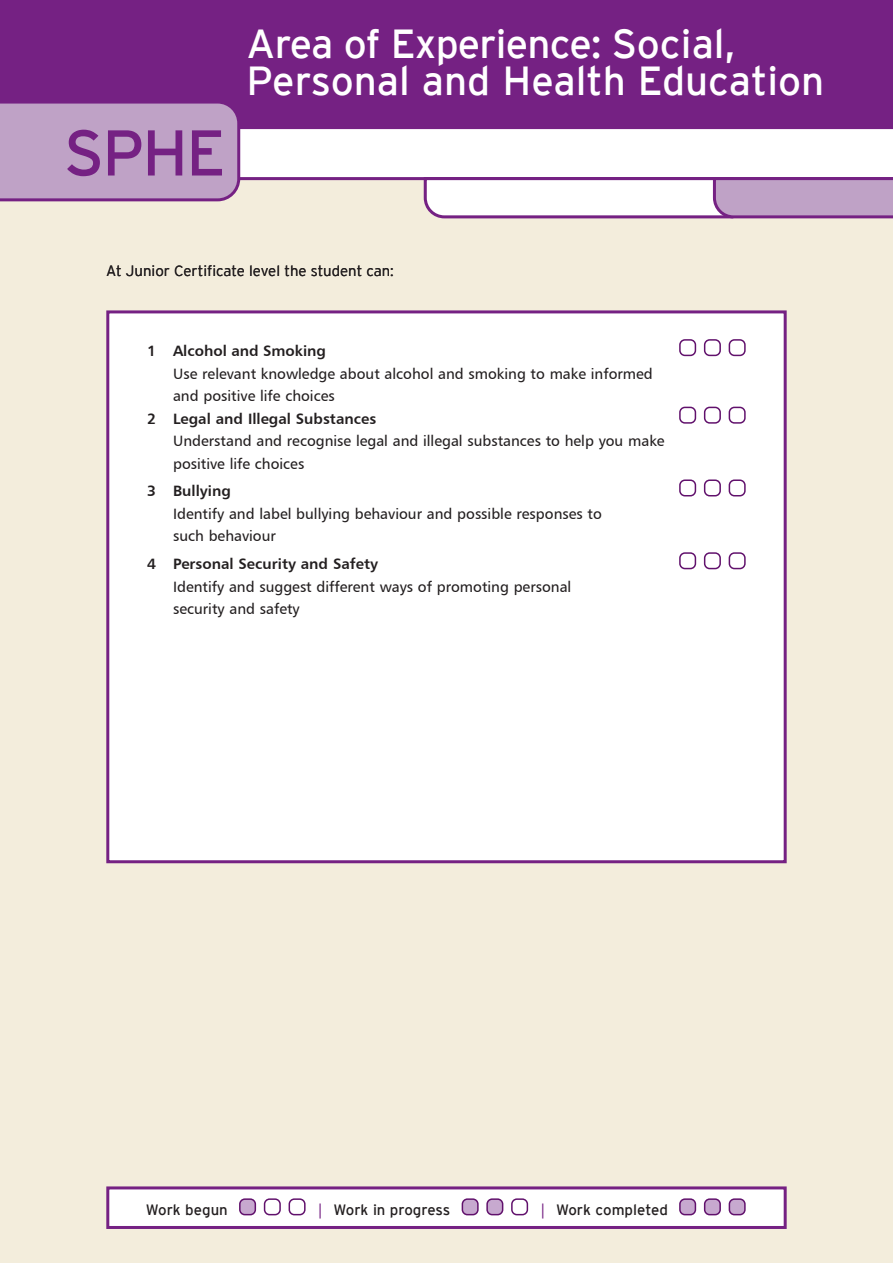
<style>
.page{position:relative;width:893px;height:1263px;background:#f3eddc}
.page>*{position:absolute;margin:0;border:0;box-sizing:border-box;transform-origin:0 0}
.t1{font:64.5px "Interstate";color:#752183}
.t2{font:40.5px/37.5px "Interstate";letter-spacing:-.005em;color:#fff}
.t3{font:15px/22.5px "Humanist 777 BT Roman B";color:#231f20}
.t4{font:15px "Humanist 777 BT Bold B";color:#231f20}
.t5{font:15px "Interstate";color:#231f20}
.t6{font:300 15px "Interstate";color:#231f20}
.s1{font-family:"Humanist 777 BT Roman B";color:#752183}
</style>
<div class="page">
<div style="left:0;top:0;width:893px;height:128px;background:#752183"></div>
<div style="left:242px;top:128px;width:651px;height:52px;background:#fff"></div>
<svg style="left:422px;top:176px;width:471px;height:42px;background:#d6c1da"></svg>
<svg style="left:0;top:103px;width:242px;height:99px;background:#bc9cc2"></svg>
<div style="left:108px;top:1188px;width:677px;height:39px;background:#fff"></div>
<svg style="left:729px;top:1198px;width:17px;height:17px"></svg>
<svg style="left:704px;top:1198px;width:17px;height:17px"></svg>
<svg style="left:679px;top:1198px;width:17px;height:17px"></svg>
<svg style="left:511px;top:1198px;width:17px;height:17px"></svg>
<svg style="left:486px;top:1198px;width:17px;height:17px"></svg>
<svg style="left:462px;top:1198px;width:17px;height:17px"></svg>
<svg style="left:289px;top:1198px;width:17px;height:17px"></svg>
<svg style="left:264px;top:1198px;width:17px;height:17px"></svg>
<svg style="left:239px;top:1198px;width:17px;height:17px"></svg>
<div style="left:106px;top:1186px;width:681px;height:43px;border:3px solid #752183"></div>
<div style="left:108px;top:312px;width:677px;height:550px;background:#fff"></div>
<svg style="left:729px;top:552px;width:17px;height:17px"></svg>
<svg style="left:704px;top:552px;width:17px;height:17px"></svg>
<svg style="left:679px;top:552px;width:17px;height:17px"></svg>
<svg style="left:729px;top:479px;width:17px;height:17px"></svg>
<svg style="left:704px;top:479px;width:17px;height:17px"></svg>
<svg style="left:679px;top:479px;width:17px;height:17px"></svg>
<svg style="left:729px;top:407px;width:17px;height:17px"></svg>
<svg style="left:704px;top:407px;width:17px;height:17px"></svg>
<svg style="left:679px;top:407px;width:17px;height:17px"></svg>
<svg style="left:729px;top:339px;width:17px;height:17px"></svg>
<svg style="left:704px;top:339px;width:17px;height:17px"></svg>
<svg style="left:679px;top:339px;width:17px;height:17px"></svg>
<div style="left:106px;top:310px;width:681px;height:553px;border:3px solid #752183"></div>
<h1 class="t1" style="left:64px;top:117px;width:163px">SPHE</h1>
<h2 class="t2" style="left:247px;top:25px;width:579px">Area of Experience: Social,<br>Personal and Health Education</h2>
<p class="t6" style="left:106px;top:262px;width:289px">At Junior Certificate level the student can:</p>
<p class="t4" style="left:147px;top:341px;width:180px">1 Alcohol and Smoking</p>
<p class="t3" style="left:173px;top:362px;width:481px">Use relevant knowledge about alcohol and smoking to make informed and positive life choices</p>
<p class="t4" style="left:147px;top:409px;width:231px">2 Legal and Illegal Substances</p>
<p class="t3" style="left:173px;top:429px;width:493px">Understand and recognise legal and illegal substances to help you make positive life choices</p>
<p class="t4" style="left:147px;top:482px;width:85px">3 Bullying</p>
<p class="t3" style="left:173px;top:502px;width:430px">Identify and label bullying behaviour and possible responses to such behaviour</p>
<p class="t4" style="left:147px;top:555px;width:232px">4 Personal Security and Safety</p>
<p class="t3" style="left:173px;top:575px;width:400px">Identify and suggest different ways of promoting personal security and safety</p>
<p class="t5" style="left:146px;top:1202px;width:84px">Work begun</p>
<p class="t5" style="left:317px;top:1202px;width:135px"><span class="s1">|</span> Work in progress</p>
<p class="t5" style="left:539px;top:1202px;width:130px"><span class="s1">|</span> Work completed</p>
</div>
